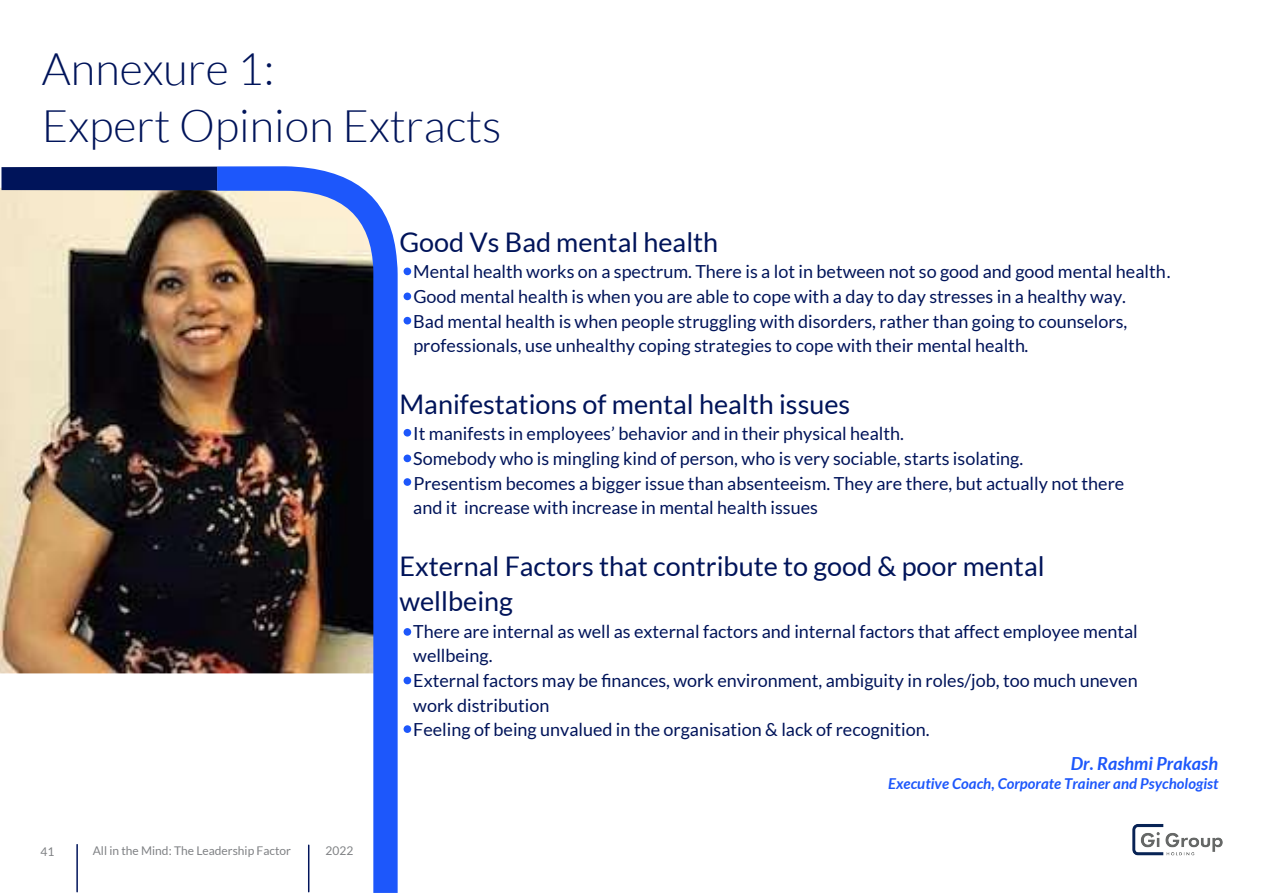
<style>
.page{position:relative;width:1263px;height:893px;background:#fff}
.page>*{position:absolute;margin:0;border:0;box-sizing:border-box;transform-origin:0 0}
.t1{font:300 45px/57px "Lato";color:#00145a}
.t2{font:27px/35.4px "Lato";color:#00145a}
.t3{font:18px/24.6px "Lato";color:#00145a}
.t4{font:italic 700 18px "Lato";color:#1d57fb}
.t5{font:italic 700 15px "Lato";color:#1d57fb}
.t6{font:12px "Lato";color:#808285}
</style>
<div class="page">
<hr style="left:76px;top:844px;width:2px;height:47px;background:#00145a">
<img style="left:0;top:188px;width:217px;height:485px">
<img style="left:217px;top:166px;width:181px;height:726px">
<div style="left:2px;top:167px;width:215px;height:24px;background:#00145a"></div>
<svg style="left:404px;top:267px;width:7px;height:8px"></svg>
<svg style="left:404px;top:292px;width:7px;height:8px"></svg>
<svg style="left:404px;top:317px;width:7px;height:7px"></svg>
<svg style="left:404px;top:429px;width:7px;height:7px"></svg>
<svg style="left:404px;top:454px;width:7px;height:8px"></svg>
<svg style="left:404px;top:478px;width:7px;height:8px"></svg>
<svg style="left:404px;top:628px;width:7px;height:7px"></svg>
<svg style="left:404px;top:676px;width:7px;height:8px"></svg>
<svg style="left:404px;top:725px;width:7px;height:8px"></svg>
<img style="left:1132px;top:824px;width:91px;height:32px">
<h1 class="t1" style="left:42px;top:41px;width:461px">Annexure 1:<br>Expert Opinion Extracts</h1>
<h2 class="t2" style="left:399px;top:224px;width:320px">Good Vs Bad mental health</h2>
<p class="t3" style="left:413px;top:259px;width:759px">Mental health works on a spectrum. There is a lot in between not so good and good mental health.<br>Good mental health is when you are able to cope with a day to day stresses in a healthy way.<br>Bad mental health is when people struggling with disorders, rather than going to counselors, professionals, use unhealthy coping strategies to cope with their mental health.</p>
<h2 class="t2" style="left:399px;top:386px;width:452px">Manifestations of mental health issues</h2>
<p class="t3" style="left:413px;top:421px;width:713px">It manifests in employees’ behavior and in their physical health.<br>Somebody who is mingling kind of person, who is very sociable, starts isolating.<br>Presentism becomes a bigger issue than absenteeism. They are there, but actually not there and it increase with increase in mental health issues</p>
<p class="t6" style="left:41px;top:844px;width:15px">41</p>
<p class="t6" style="left:93px;top:844px;width:200px">All in the Mind: The Leadership Factor</p>
<p class="t6" style="left:326px;top:844px;width:29px">2022</p>
<h2 class="t2" style="left:399px;top:548px;width:647px">External Factors that contribute to good &amp; poor mental wellbeing</h2>
<p class="t3" style="left:413px;top:619px;width:726px">There are internal as well as external factors and internal factors that affect employee mental wellbeing.<br>External factors may be finances, work environment, ambiguity in roles/job, too much uneven work distribution<br>Feeling of being unvalued in the organisation &amp; lack of recognition.</p>
<p class="t4" style="left:1071px;top:753px;width:149px">Dr. Rashmi Prakash</p>
<p class="t5" style="left:888px;top:774px;width:332px">Executive Coach, Corporate Trainer and Psychologist</p>
</div>
